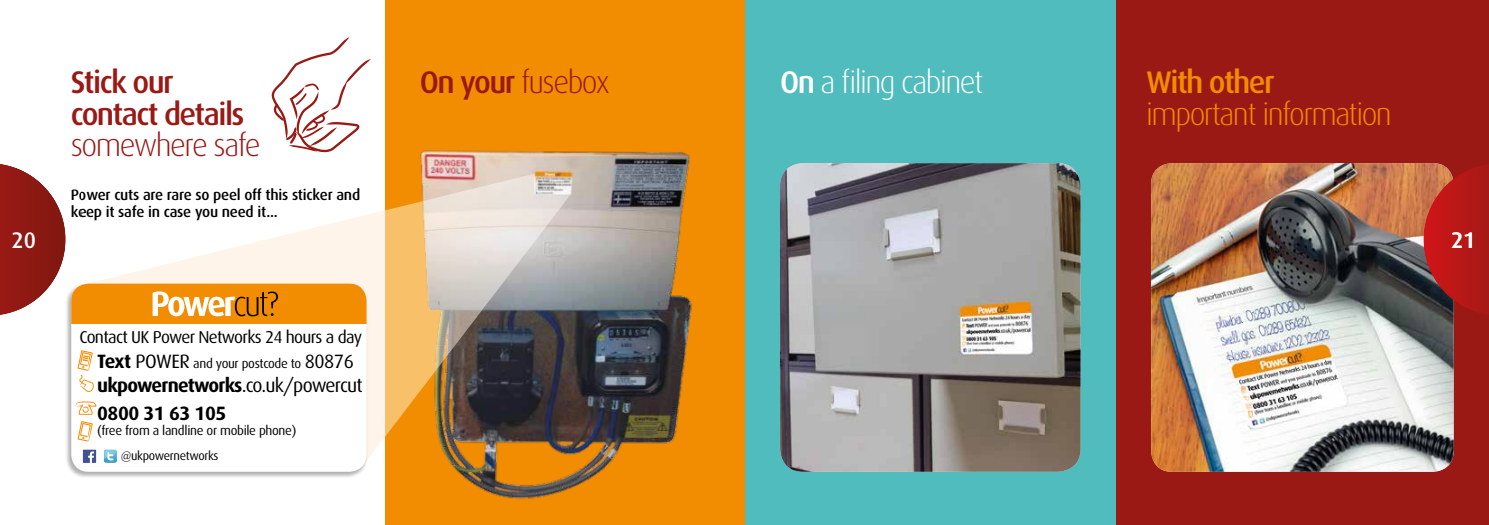
<style>
.page{position:relative;width:1489px;height:525px;background:#fff}
.page>*{position:absolute;margin:0;border:0;box-sizing:border-box;transform-origin:0 0}
.t1{font:300 31.25px "Dax";letter-spacing:-.05em;color:#9a1915}
.t2{font:500 31.25px/31.2px "Dax";letter-spacing:-.05em;color:#9a1915}
.t3{font:300 31.25px "Dax";letter-spacing:-.05em;color:#f28c00}
.t4{font:300 31.25px "Dax";letter-spacing:-.05em;color:#fff}
.t5{font:500 31.25px "Dax";letter-spacing:-.05em;color:#f28c00}
.t6{font:500 22.5px "Dax";color:#fff}
.t7{font:700 19.38px/27.6px "Dax";letter-spacing:-.04em;color:#000}
.t8{font:17.12px "Dax";letter-spacing:-.04em;color:#000}
.t9{font:500 15px/17.5px "Dax";letter-spacing:-.015em;color:#000}
.t10{font:13px "Dax";letter-spacing:-.025em;color:#000}
.t11{font:12.25px "Dax";letter-spacing:-.025em;color:#000}
.s1{font-weight:700;font-size:19.38px}
.s2{font-size:19.38px}
.s3{font-weight:400}
.s4{font-weight:500}
</style>
<div class="page">
<div style="left:1111px;top:0;width:377px;height:524px;background:#9a1915"></div>
<div style="left:744px;top:0;width:371px;height:524px;background:#50bcbd"></div>
<div style="left:385px;top:0;width:359px;height:524px;background:#f28c00"></div>
<svg style="left:0;top:164px;width:66px;height:151px"></svg>
<svg style="left:272px;top:37px;width:99px;height:115px"></svg>
<img style="left:385px;top:81px;width:330px;height:440px">
<img style="left:780px;top:163px;width:300px;height:308px">
<img style="left:1151px;top:163px;width:302px;height:308px">
<svg style="left:95px;top:173px;width:475px;height:293px"></svg>
<div style="left:65px;top:282px;width:303px;height:196px;background:#000;opacity:.31"></div>
<div style="left:71px;top:283px;width:295px;height:188px;background:#fff;border-radius:17px"></div>
<div style="left:71px;top:283px;width:295px;height:41px;background:#f28c00"></div>
<svg style="left:153px;top:291px;width:125px;height:25px"></svg>
<svg style="left:76px;top:401px;width:20px;height:13px"></svg>
<svg style="left:78px;top:421px;width:15px;height:20px"></svg>
<svg style="left:104px;top:449px;width:13px;height:13px"></svg>
<svg style="left:83px;top:449px;width:13px;height:13px"></svg>
<svg style="left:78px;top:350px;width:16px;height:42px"></svg>
<svg style="left:1423px;top:164px;width:65px;height:151px"></svg>
<h2 class="t6" style="left:12px;top:230px;width:26px">20</h2>
<h1 class="t2" style="left:71px;top:69px;width:175px">Stick our contact details</h1>
<h1 class="t1" style="left:71px;top:131px;width:191px">somewhere safe</h1>
<p class="t9" style="left:71px;top:187px;width:291px">Power cuts are rare so peel off this sticker and keep it safe in case you need it...</p>
<p class="t8" style="left:79px;top:329px;width:284px">Contact UK Power Networks 24 hours a day</p>
<p class="t10" style="left:97px;top:357px;width:258px"><span class="s1">Text</span> <span class="s2">POWER</span> and your postcode to <span class="s2">80876</span></p>
<p class="t7" style="left:97px;top:372px;width:267px">ukpowernetworks<span class="s3">.co.uk/powercut<br></span>0800 31 63 105</p>
<p class="t10" style="left:97px;top:424px;width:201px">(free from a landline or mobile phone)</p>
<p class="t11" style="left:121px;top:449px;width:99px">@ukpowernetworks</p>
<h1 class="t1" style="left:420px;top:68px;width:191px"><span class="s4">On your</span> fusebox</h1>
<h1 class="t4" style="left:780px;top:68px;width:205px"><span class="s4">On</span> a filing cabinet</h1>
<h1 class="t5" style="left:1146px;top:68px;width:130px">With other</h1>
<h1 class="t3" style="left:1146px;top:100px;width:247px">important information</h1>
<h2 class="t6" style="left:1450px;top:230px;width:26px">21</h2>
</div>
